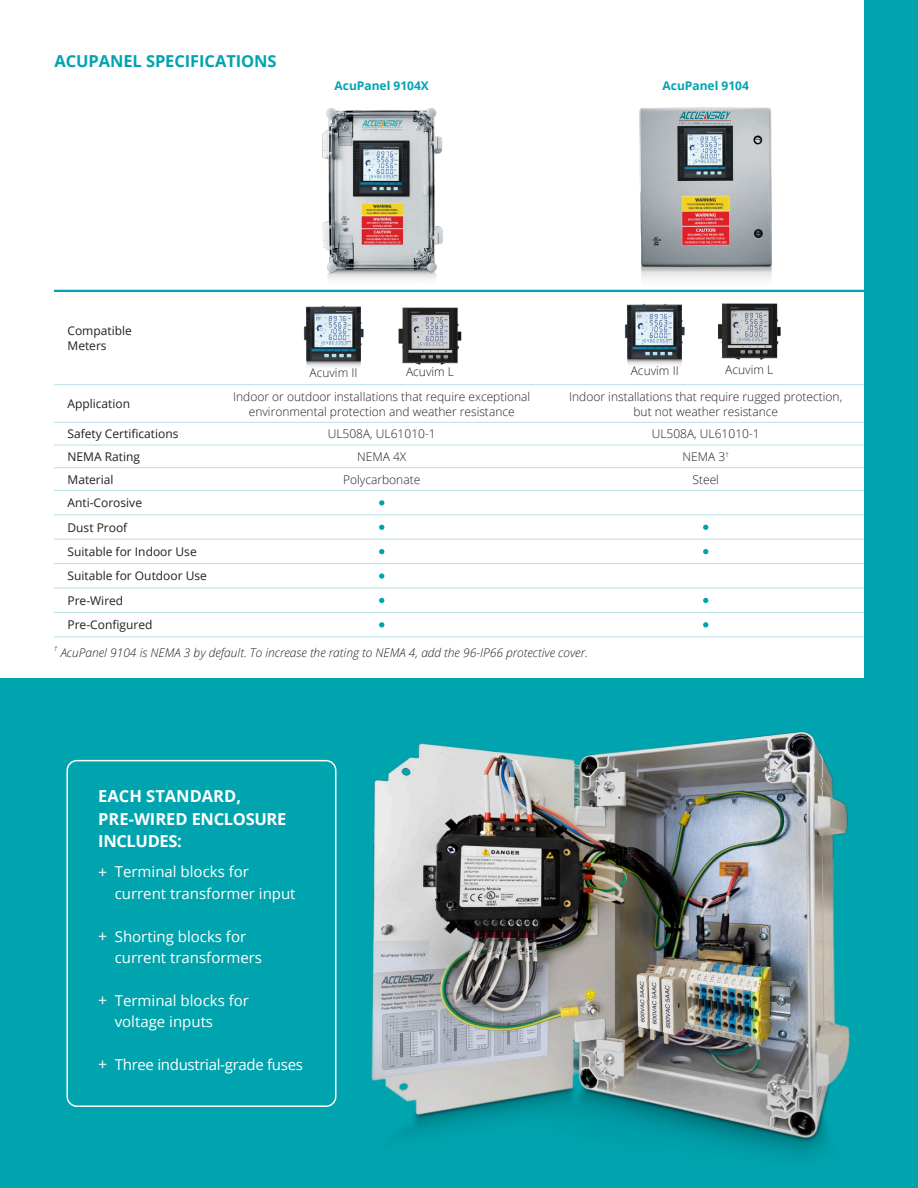
<style>
.page{position:relative;width:918px;height:1188px;background:#fff}
.page>*{position:absolute;margin:0;border:0;box-sizing:border-box;transform-origin:0 0}
.t1{font:700 16.5px/23px "Open Sans";color:#fff}
.t2{font:700 16.5px "Open Sans";letter-spacing:-.005em;color:#00a4af}
.正文{font:15px/21.6px "Open Sans";color:#fff}
.正文-2{font:15px "Open Sans";letter-spacing:-.02em;color:#fff}
.t3{font:300 12px/15px "Open Sans";color:#231f20;text-align:center}
.t4{font:12px/15px "Open Sans";color:#231f20}
.正文-3{font:italic 300 12px "Open Sans";color:#231f20}
.t5{font:700 12px "Open Sans";color:#00a4af}
.正文-4{font:italic 300 7.05px "Open Sans";color:#231f20}
.s1{font-size:15.9px}
</style>
<div class="page">
<div style="left:0;top:678px;width:918px;height:510px;background:#00a4af"></div>
<div style="left:66px;top:760px;width:270px;height:347px;border:2px solid #fff;border-radius:10px"></div>
<img style="left:371px;top:731px;width:479px;height:425px">
<hr style="left:54px;top:384px;width:162px;height:1px;background:#b9e1e6">
<hr style="left:216px;top:384px;width:324px;height:1px;background:#b9e1e6">
<hr style="left:540px;top:384px;width:324px;height:1px;background:#b9e1e6">
<hr style="left:54px;top:422px;width:162px;height:1px;background:#b9e1e6">
<hr style="left:216px;top:422px;width:324px;height:1px;background:#b9e1e6">
<hr style="left:540px;top:422px;width:324px;height:1px;background:#b9e1e6">
<hr style="left:54px;top:445px;width:162px;height:1px;background:#b9e1e6">
<hr style="left:216px;top:445px;width:324px;height:1px;background:#b9e1e6">
<hr style="left:540px;top:445px;width:324px;height:1px;background:#b9e1e6">
<hr style="left:54px;top:467px;width:162px;height:1px;background:#b9e1e6">
<hr style="left:216px;top:467px;width:324px;height:1px;background:#b9e1e6">
<hr style="left:540px;top:467px;width:324px;height:1px;background:#b9e1e6">
<hr style="left:54px;top:490px;width:162px;height:1px;background:#b9e1e6">
<hr style="left:216px;top:490px;width:324px;height:1px;background:#b9e1e6">
<hr style="left:540px;top:490px;width:324px;height:1px;background:#b9e1e6">
<hr style="left:54px;top:514px;width:162px;height:1px;background:#b9e1e6">
<hr style="left:216px;top:514px;width:324px;height:1px;background:#b9e1e6">
<hr style="left:540px;top:514px;width:324px;height:1px;background:#b9e1e6">
<hr style="left:54px;top:539px;width:162px;height:1px;background:#b9e1e6">
<hr style="left:216px;top:539px;width:324px;height:1px;background:#b9e1e6">
<hr style="left:540px;top:539px;width:324px;height:1px;background:#b9e1e6">
<hr style="left:54px;top:563px;width:162px;height:1px;background:#b9e1e6">
<hr style="left:216px;top:563px;width:324px;height:1px;background:#b9e1e6">
<hr style="left:540px;top:563px;width:324px;height:1px;background:#b9e1e6">
<hr style="left:54px;top:588px;width:162px;height:1px;background:#b9e1e6">
<hr style="left:216px;top:588px;width:324px;height:1px;background:#b9e1e6">
<hr style="left:540px;top:588px;width:324px;height:1px;background:#b9e1e6">
<hr style="left:54px;top:290px;width:162px;height:2px;background:#00a4af">
<hr style="left:216px;top:290px;width:324px;height:2px;background:#00a4af">
<hr style="left:540px;top:290px;width:324px;height:2px;background:#00a4af">
<hr style="left:54px;top:612px;width:162px;height:1px;background:#b9e1e6">
<hr style="left:216px;top:612px;width:324px;height:1px;background:#b9e1e6">
<hr style="left:540px;top:612px;width:324px;height:1px;background:#b9e1e6">
<hr style="left:54px;top:636px;width:162px;height:1px;background:#b9e1e6">
<hr style="left:216px;top:636px;width:324px;height:1px;background:#b9e1e6">
<hr style="left:540px;top:636px;width:324px;height:1px;background:#b9e1e6">
<img style="left:322px;top:108px;width:121px;height:172px">
<img style="left:639px;top:107px;width:133px;height:172px">
<img style="left:303px;top:305px;width:61px;height:62px">
<img style="left:398px;top:307px;width:64px;height:58px">
<img style="left:624px;top:303px;width:61px;height:62px">
<img style="left:718px;top:303px;width:63px;height:57px">
<svg style="left:379px;top:500px;width:5px;height:6px"></svg>
<svg style="left:379px;top:525px;width:5px;height:5px"></svg>
<svg style="left:703px;top:525px;width:5px;height:5px"></svg>
<svg style="left:379px;top:549px;width:5px;height:5px"></svg>
<svg style="left:703px;top:549px;width:5px;height:5px"></svg>
<svg style="left:379px;top:573px;width:5px;height:6px"></svg>
<svg style="left:379px;top:598px;width:5px;height:5px"></svg>
<svg style="left:703px;top:598px;width:5px;height:5px"></svg>
<svg style="left:379px;top:622px;width:5px;height:6px"></svg>
<svg style="left:703px;top:622px;width:5px;height:6px"></svg>
<div style="left:864px;top:0;width:54px;height:1188px;background:#00a4af"></div>
<p class="t2" style="left:54px;top:49px;width:224px">ACUPANEL SPECIFICATIONS</p>
<p class="t5" style="left:335px;top:77px;width:96px">AcuPanel 9104X</p>
<p class="t5" style="left:663px;top:77px;width:88px">AcuPanel 9104</p>
<p class="t4" style="left:68px;top:323px;width:66px">Compatible<br>Meters</p>
<p class="t3" style="left:309px;top:365px;width:49px">Acuvim II</p>
<p class="t3" style="left:406px;top:364px;width:50px">Acuvim L</p>
<p class="t3" style="left:631px;top:363px;width:49px">Acuvim II</p>
<p class="t3" style="left:725px;top:362px;width:50px">Acuvim L</p>
<p class="t4" style="left:68px;top:396px;width:64px">Application</p>
<p class="t3" style="left:233px;top:388px;width:299px">Indoor or outdoor installations that require exceptional environmental protection and weather resistance</p>
<p class="t3" style="left:569px;top:388px;width:275px">Indoor installations that require rugged protection, but not weather resistance</p>
<p class="t4" style="left:68px;top:426px;width:113px">Safety Certifications</p>
<p class="t3" style="left:328px;top:426px;width:109px">UL508A, UL61010-1</p>
<p class="t3" style="left:652px;top:426px;width:109px">UL508A, UL61010-1</p>
<p class="t4" style="left:68px;top:449px;width:74px">NEMA Rating</p>
<p class="t3" style="left:357px;top:449px;width:51px">NEMA 4X</p>
<p class="t3" style="left:683px;top:449px;width:48px">NEMA 3<sup>†</sup></p>
<p class="t4" style="left:68px;top:471px;width:48px">Material</p>
<p class="t3" style="left:343px;top:471px;width:79px">Polycarbonate</p>
<p class="t3" style="left:693px;top:471px;width:28px">Steel</p>
<p class="t4" style="left:68px;top:495px;width:76px">Anti-Corosive</p>
<p class="t4" style="left:67px;top:519px;width:61px">Dust Proof</p>
<p class="t4" style="left:67px;top:544px;width:131px">Suitable for Indoor Use</p>
<p class="t4" style="left:67px;top:568px;width:141px">Suitable for Outdoor Use</p>
<p class="t4" style="left:67px;top:593px;width:57px">Pre-Wired</p>
<p class="t4" style="left:67px;top:617px;width:86px">Pre-Configured</p>
<p class="正文-4" style="left:54px;top:644px;width:5px">†</p>
<p class="正文-3" style="left:61px;top:645px;width:529px">AcuPanel 9104 is NEMA 3 by default. To increase the rating to NEMA 4, add the 96-IP66 protective cover.</p>
<p class="t1" style="left:98px;top:784px;width:190px">EACH STANDARD,<br>PRE-WIRED ENCLOSURE<br>INCLUDES:</p>
<p class="正文" style="left:115px;top:861px;width:182px;text-indent:-16px"><span class="s1">+</span> Terminal blocks for current transformer input</p>
<p class="正文" style="left:115px;top:925px;width:149px;text-indent:-16px"><span class="s1">+</span> Shorting blocks for current transformers</p>
<p class="正文" style="left:115px;top:989px;width:136px;text-indent:-16px"><span class="s1">+</span> Terminal blocks for voltage inputs</p>
<p class="正文-2" style="left:98px;top:1054px;width:206px"><span class="s1">+</span> Three industrial-grade fuses</p>
</div>
